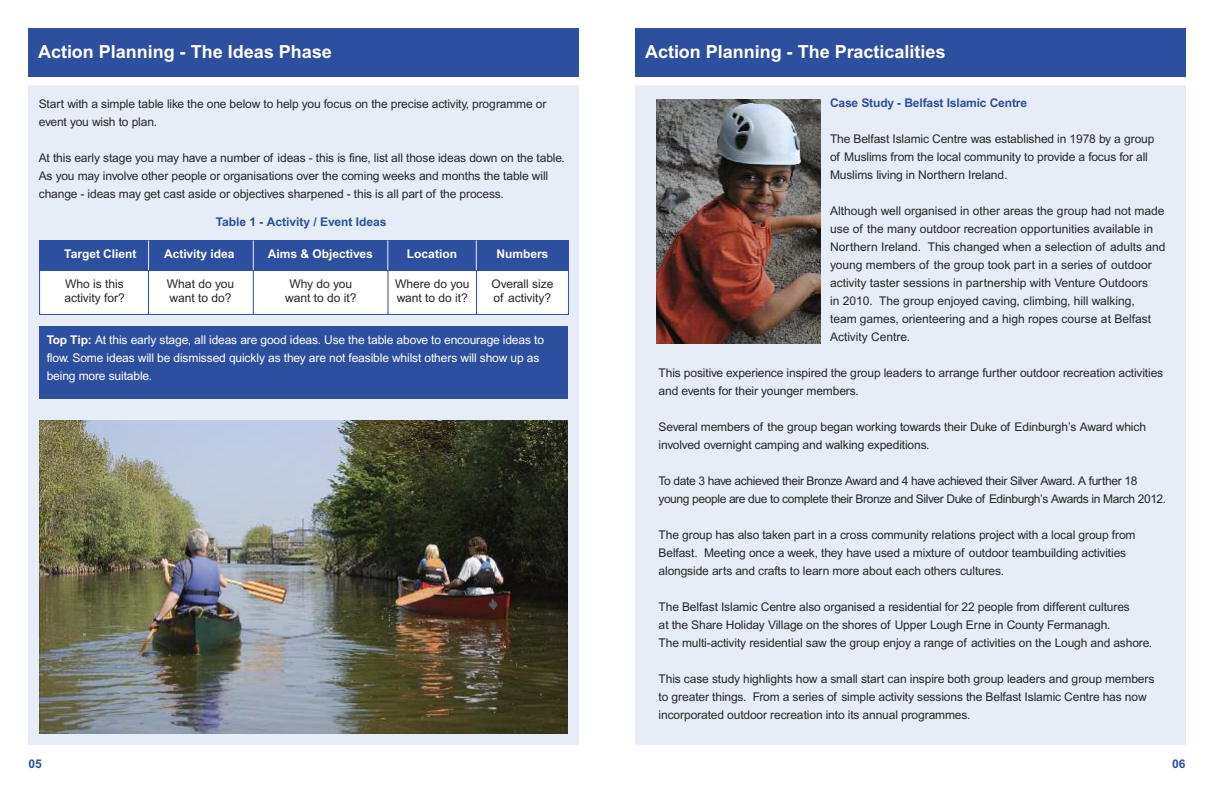
<style>
.page{position:relative;width:1214px;height:791px;background:#fff}
.page>*{position:absolute;margin:0;border:0;box-sizing:border-box;transform-origin:0 0}
.t1{font:700 18px "Arial";color:#fff}
.t2{font:12px/18px "Arial";letter-spacing:-.01em;color:#272627}
.t3{font:12px/18px "Arial";letter-spacing:-.01em;color:#fff}
.t4{font:12px/18px "Arial";letter-spacing:-.03em;color:#272627}
.t5{font:700 12px "Arial";letter-spacing:-.01em;color:#2d4f9f}
.t6{font:700 12px "Arial";color:#fff}
.s1{font-weight:700}
</style>
<div class="page">
<div style="left:28px;top:85px;width:550px;height:659px;background:#e7edf6"></div>
<div style="left:40px;top:326px;width:528px;height:72px;background:#2d4f9f"></div>
<div style="left:39px;top:241px;width:529px;height:74px;background:#fff"></div>
<div style="left:28px;top:28px;width:550px;height:49px;background:#2d4f9f"></div>
<div style="left:39px;top:240px;width:529px;height:30px;background:#2d4f9f"></div>
<div style="left:39px;top:241px;width:529px;height:74px;border:1px solid #2d4f9f"></div>
<hr style="left:148px;top:264px;width:1px;height:51px;background:#2d4f9f">
<hr style="left:253px;top:264px;width:1px;height:51px;background:#2d4f9f">
<hr style="left:387px;top:264px;width:1px;height:51px;background:#2d4f9f">
<hr style="left:476px;top:264px;width:1px;height:51px;background:#2d4f9f">
<hr style="left:148px;top:240px;width:1px;height:30px;background:#e7edf6">
<hr style="left:253px;top:240px;width:1px;height:30px;background:#e7edf6">
<hr style="left:387px;top:240px;width:1px;height:30px;background:#e7edf6">
<hr style="left:476px;top:240px;width:1px;height:30px;background:#e7edf6">
<div style="left:635px;top:85px;width:550px;height:659px;background:#e7edf6"></div>
<div style="left:635px;top:28px;width:550px;height:49px;background:#2d4f9f"></div>
<img style="left:656px;top:99px;width:163px;height:245px">
<img style="left:40px;top:421px;width:527px;height:312px">
<h1 class="t1" style="left:38px;top:45px;width:295px">Action Planning - The Ideas Phase</h1>
<p class="t2" style="left:39px;top:96px;width:509px">Start with a simple table like the one below to help you focus on the precise activity, programme or event you wish to plan.</p>
<p class="t2" style="left:39px;top:150px;width:527px">At this early stage you may have a number of ideas - this is fine, list all those ideas down on the table.<br>As you may involve other people or organisations over the coming weeks and months the table will change - ideas may get cast aside or objectives sharpened - this is all part of the process.</p>
<p class="t5" style="left:216px;top:218px;width:172px">Table 1 - Activity / Event Ideas</p>
<p class="t6" style="left:64px;top:249px;width:74px">Target Client</p>
<p class="t6" style="left:164px;top:249px;width:72px">Activity idea</p>
<p class="t6" style="left:268px;top:249px;width:106px">Aims &amp; Objectives</p>
<p class="t6" style="left:407px;top:249px;width:52px">Location</p>
<p class="t6" style="left:496px;top:249px;width:53px">Numbers</p>
<p class="t2" style="left:64px;top:277px;width:62px;line-height:14.4px">Who is this activity for?</p>
<p class="t2" style="left:167px;top:277px;width:69px;line-height:14.4px">What do you want to do?</p>
<p class="t2" style="left:285px;top:277px;width:73px;line-height:14.4px;text-align:center">Why do you want to do it?</p>
<p class="t2" style="left:395px;top:277px;width:76px;line-height:14.4px">Where do you want to do it?</p>
<p class="t2" style="left:491px;top:277px;width:63px;line-height:14.4px">Overall size of activity?</p>
<p class="t3" style="left:47px;top:332px;width:498px"><span class="s1">Top Tip:</span> At this early stage, all ideas are good ideas. Use the table above to encourage ideas to flow. Some ideas will be dismissed quickly as they are not feasible whilst others will show up as being more suitable.</p>
<h1 class="t1" style="left:645px;top:45px;width:302px">Action Planning - The Practicalities</h1>
<p class="t5" style="left:829px;top:98px;width:198px">Case Study - Belfast Islamic Centre</p>
<p class="t2" style="left:829px;top:131px;width:326px">The Belfast Islamic Centre was established in 1978 by a group of Muslims from the local community to provide a focus for all<br>Muslims living in Northern Ireland.</p>
<p class="t2" style="left:829px;top:203px;width:337px">Although well organised in other areas the group had not made use of the many outdoor recreation opportunities available in Northern Ireland. This changed when a selection of adults and young members of the group took part in a series of outdoor activity taster sessions in partnership with Venture Outdoors<br>in 2010. The group enjoyed caving, climbing, hill walking,<br>team games, orienteering and a high ropes course at Belfast Activity Centre.</p>
<p class="t2" style="left:658px;top:365px;width:506px">This positive experience inspired the group leaders to arrange further outdoor recreation activities and events for their younger members.</p>
<p class="t2" style="left:658px;top:419px;width:489px">Several members of the group began working towards their Duke of Edinburgh’s Award which involved overnight camping and walking expeditions.</p>
<p class="t4" style="left:658px;top:473px;width:509px">To date 3 have achieved their Bronze Award and 4 have achieved their Silver Award. A further 18 young people are due to complete their Bronze and Silver Duke of Edinburgh’s Awards in March 2012.</p>
<p class="t2" style="left:658px;top:527px;width:478px">The group has also taken part in a cross community relations project with a local group from<br>Belfast. Meeting once a week, they have used a mixture of outdoor teambuilding activities alongside arts and crafts to learn more about each others cultures.</p>
<p class="t2" style="left:658px;top:599px;width:495px">The Belfast Islamic Centre also organised a residential for 22 people from different cultures<br>at the Share Holiday Village on the shores of Upper Lough Erne in County Fermanagh.<br>The multi-activity residential saw the group enjoy a range of activities on the Lough and ashore.</p>
<p class="t2" style="left:658px;top:671px;width:497px">This case study highlights how a small start can inspire both group leaders and group members to greater things. From a series of simple activity sessions the Belfast Islamic Centre has now incorporated outdoor recreation into its annual programmes.</p>
<p class="t5" style="left:28px;top:760px;width:15px">05</p>
<p class="t5" style="left:1172px;top:760px;width:15px">06</p>
</div>
